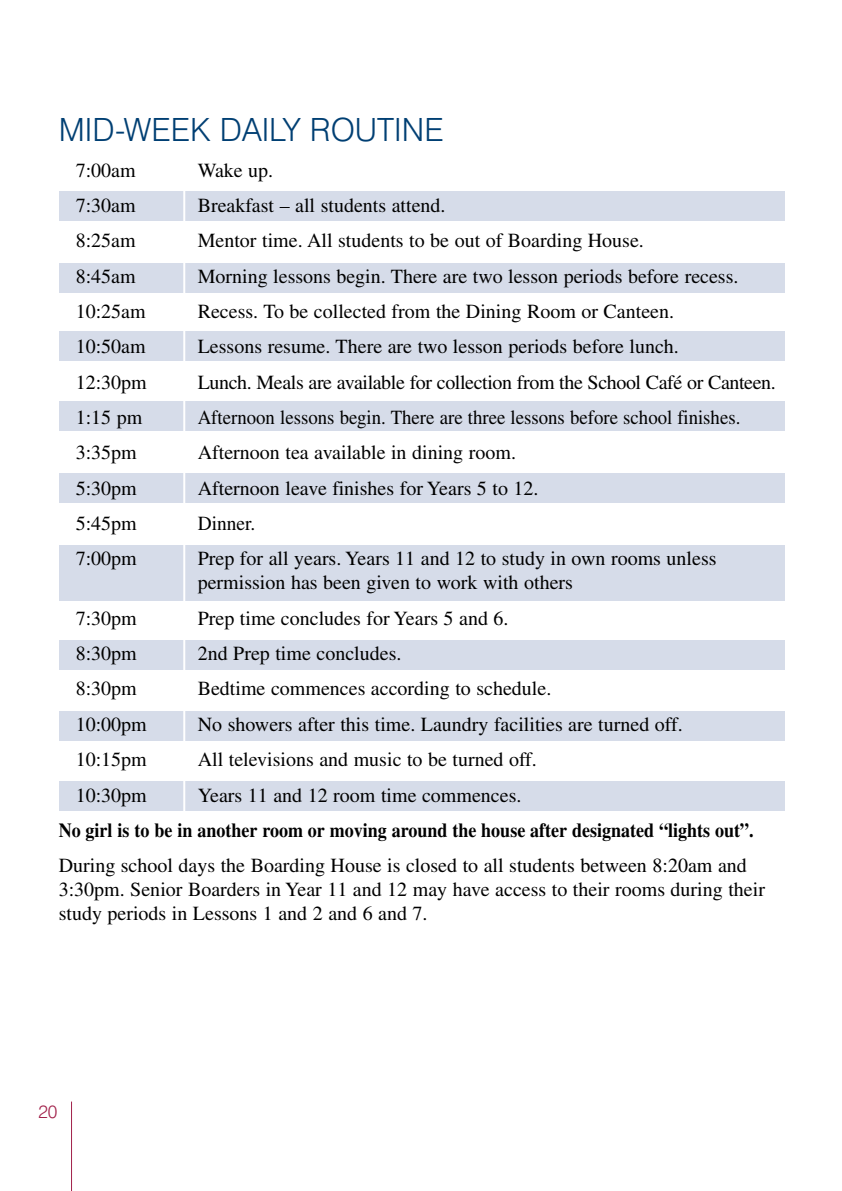
<style>
.page{position:relative;width:842px;height:1191px;background:#fff}
.page>*{position:absolute;margin:0;border:0;box-sizing:border-box;transform-origin:0 0}
.t1{font:300 32px "Swiss 721 BT";color:#003f73}
.t2{font:20px/24px "Times";color:#000}
.t3{font:700 20px "Times";color:#000;scale:.9 1}
.t4{font:20px "Times";letter-spacing:-.02em;color:#000}
.t5{font:20px "Times";color:#000;scale:.94 1}
.t6{font:300 18px "Swiss 721 BT";color:#a2224b}
</style>
<div class="page">
<hr style="left:71px;top:1101px;width:1px;height:90px;background:#a2224b">
<div style="left:60px;top:191px;width:725px;height:30px;background:#d6dce9"></div>
<div style="left:60px;top:263px;width:725px;height:30px;background:#d6dce9"></div>
<div style="left:60px;top:331px;width:725px;height:30px;background:#d6dce9"></div>
<div style="left:60px;top:401px;width:725px;height:30px;background:#d6dce9"></div>
<div style="left:60px;top:473px;width:725px;height:30px;background:#d6dce9"></div>
<div style="left:60px;top:545px;width:725px;height:56px;background:#d6dce9"></div>
<div style="left:60px;top:640px;width:725px;height:30px;background:#d6dce9"></div>
<div style="left:60px;top:711px;width:725px;height:30px;background:#d6dce9"></div>
<div style="left:60px;top:781px;width:725px;height:29px;background:#d6dce9"></div>
<hr style="left:183px;top:185px;width:2px;height:831px;background:#fff">
<h1 class="t1" style="left:59px;top:110px;width:386px">MID-WEEK DAILY ROUTINE</h1>
<p class="t2" style="left:76px;top:158px;width:62px">7:00am</p>
<p class="t2" style="left:198px;top:158px;width:77px">Wake up.</p>
<p class="t2" style="left:76px;top:193px;width:62px">7:30am</p>
<p class="t2" style="left:198px;top:193px;width:249px">Breakfast – all students attend.</p>
<p class="t2" style="left:76px;top:228px;width:62px">8:25am</p>
<p class="t2" style="left:198px;top:228px;width:448px">Mentor time. All students to be out of Boarding House.</p>
<p class="t2" style="left:76px;top:264px;width:62px">8:45am</p>
<p class="t2" style="left:198px;top:264px;width:542px">Morning lessons begin. There are two lesson periods before recess.</p>
<p class="t2" style="left:76px;top:299px;width:71px">10:25am</p>
<p class="t2" style="left:198px;top:299px;width:478px">Recess. To be collected from the Dining Room or Canteen.</p>
<p class="t2" style="left:76px;top:334px;width:71px">10:50am</p>
<p class="t2" style="left:198px;top:334px;width:483px">Lessons resume. There are two lesson periods before lunch.</p>
<p class="t2" style="left:76px;top:370px;width:73px">12:30pm</p>
<p class="t4" style="left:198px;top:371px;width:580px">Lunch. Meals are available for collection from the School Café or Canteen.</p>
<p class="t2" style="left:76px;top:405px;width:68px">1:15 pm</p>
<p class="t5" style="left:198px;top:406px;width:579px">Afternoon lessons begin. There are three lessons before school finishes.</p>
<p class="t2" style="left:76px;top:440px;width:63px">3:35pm</p>
<p class="t2" style="left:198px;top:440px;width:320px">Afternoon tea available in dining room.</p>
<p class="t2" style="left:76px;top:476px;width:63px">5:30pm</p>
<p class="t2" style="left:198px;top:476px;width:342px">Afternoon leave finishes for Years 5 to 12.</p>
<p class="t2" style="left:76px;top:511px;width:63px">5:45pm</p>
<p class="t2" style="left:198px;top:511px;width:59px">Dinner.</p>
<p class="t2" style="left:76px;top:546px;width:63px">7:00pm</p>
<p class="t2" style="left:198px;top:546px;width:520px">Prep for all years. Years 11 and 12 to study in own rooms unless permission has been given to work with others</p>
<p class="t2" style="left:76px;top:606px;width:63px">7:30pm</p>
<p class="t2" style="left:198px;top:606px;width:312px">Prep time concludes for Years 5 and 6.</p>
<p class="t2" style="left:76px;top:641px;width:63px">8:30pm</p>
<p class="t2" style="left:198px;top:641px;width:205px">2nd Prep time concludes.</p>
<p class="t2" style="left:76px;top:676px;width:63px">8:30pm</p>
<p class="t2" style="left:198px;top:676px;width:355px">Bedtime commences according to schedule.</p>
<p class="t2" style="left:76px;top:712px;width:73px">10:00pm</p>
<p class="t2" style="left:198px;top:712px;width:486px">No showers after this time. Laundry facilities are turned off.</p>
<p class="t2" style="left:76px;top:747px;width:73px">10:15pm</p>
<p class="t2" style="left:198px;top:747px;width:341px">All televisions and music to be turned off.</p>
<p class="t2" style="left:76px;top:782px;width:73px">10:30pm</p>
<p class="t2" style="left:198px;top:782px;width:325px">Years 11 and 12 room time commences.</p>
<p class="t3" style="left:59px;top:818px;width:774px">No girl is to be in another room or moving around the house after designated “lights out”.</p>
<p class="t2" style="left:59px;top:853px;width:708px">During school days the Boarding House is closed to all students between 8:20am and<br>3:30pm. Senior Boarders in Year 11 and 12 may have access to their rooms during their study periods in Lessons 1 and 2 and 6 and 7.</p>
<p class="t6" style="left:38px;top:1100px;width:21px">20</p>
</div>
